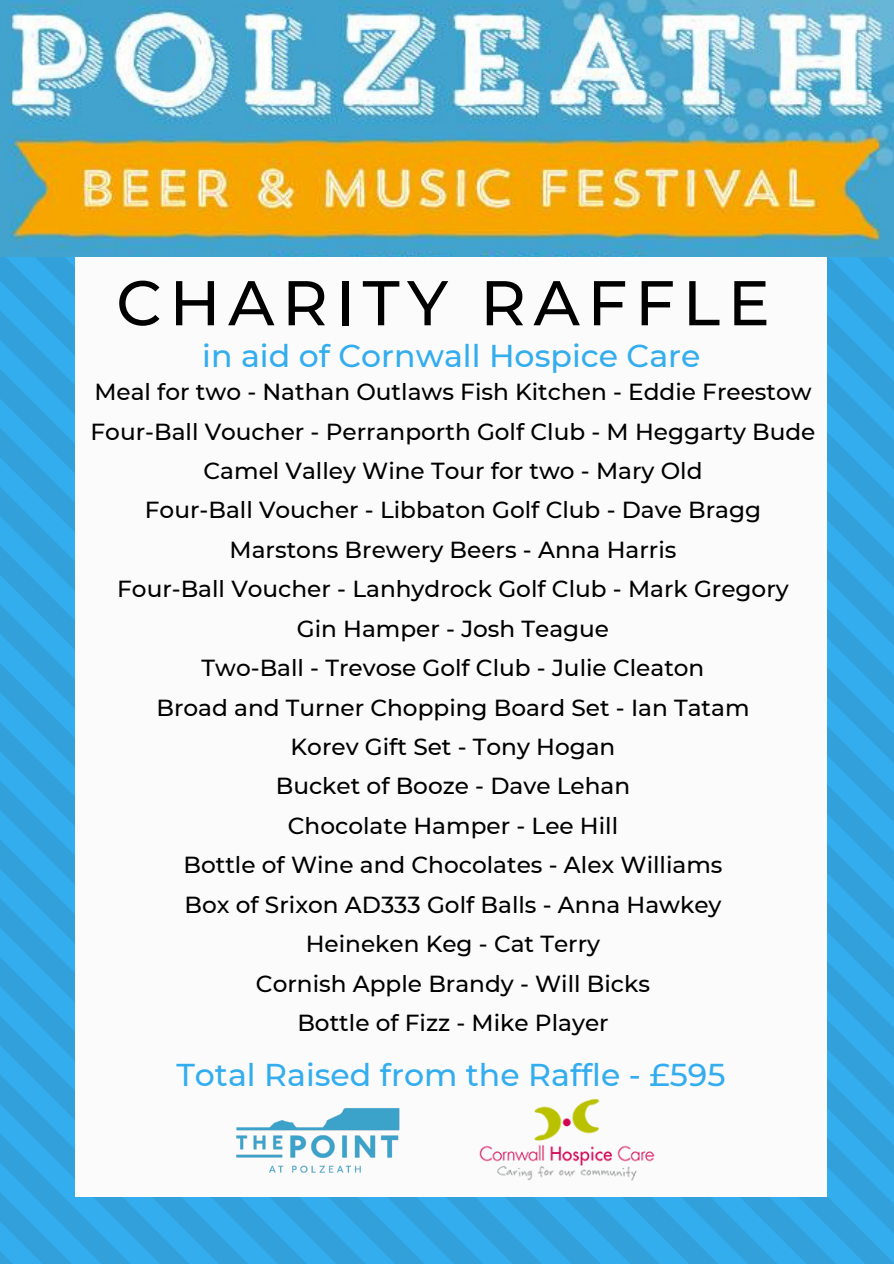
<style>
.page{position:relative;width:894px;height:1264px;background:#fff}
.page>*{position:absolute;margin:0;border:0;box-sizing:border-box;transform-origin:0 0}
.t1{font:500 63px "Montserrat";letter-spacing:.12em;color:#000}
.t2{font:500 31.5px "Montserrat";color:#33adee}
.t3{font:500 23.25px/39.5px "Montserrat";color:#000;text-align:center}
</style>
<div class="page">
<img style="left:0;top:257px;width:893px;height:1006px">
<div style="left:75px;top:320px;width:751px;height:822px;background:#fbfbfb"></div>
<div style="left:75px;top:258px;width:751px;height:62px;background:#fbfbfb"></div>
<div style="left:75px;top:1142px;width:751px;height:55px;background:#fbfbfb"></div>
<img style="left:236px;top:1108px;width:164px;height:65px">
<img style="left:0;top:0;width:893px;height:257px">
<img style="left:479px;top:1098px;width:176px;height:83px">
<h1 class="t1" style="left:116px;top:264px;width:655px">CHARITY RAFFLE</h1>
<h2 class="t2" style="left:202px;top:336px;width:499px">in aid of Cornwall Hospice Care</h2>
<p class="t3" style="left:91px;top:372px;width:726px">Meal for two - Nathan Outlaws Fish Kitchen - Eddie Freestow Four-Ball Voucher - Perranporth Golf Club - M Heggarty Bude Camel Valley Wine Tour for two - Mary Old<br>Four-Ball Voucher - Libbaton Golf Club - Dave Bragg Marstons Brewery Beers - Anna Harris<br>Four-Ball Voucher - Lanhydrock Golf Club - Mark Gregory<br>Gin Hamper - Josh Teague<br>Two-Ball - Trevose Golf Club - Julie Cleaton<br>Broad and Turner Chopping Board Set - Ian Tatam<br>Korev Gift Set - Tony Hogan<br>Bucket of Booze - Dave Lehan<br>Chocolate Hamper - Lee Hill<br>Bottle of Wine and Chocolates - Alex Williams<br>Box of Srixon AD333 Golf Balls - Anna Hawkey<br>Heineken Keg - Cat Terry<br>Cornish Apple Brandy - Will Bicks<br>Bottle of Fizz - Mike Player</p>
<h2 class="t2" style="left:176px;top:1055px;width:550px">Total Raised from the Raffle - £595</h2>
</div>
